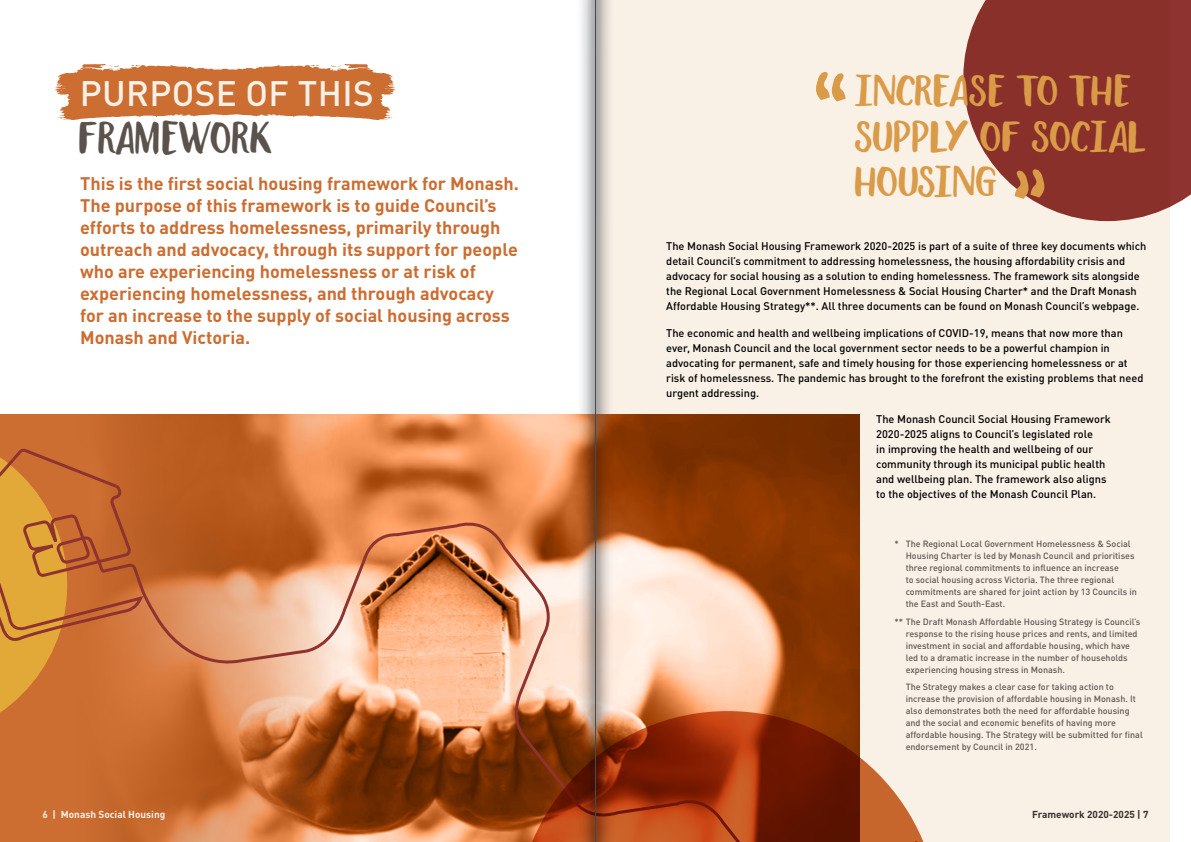
<style>
.page{position:relative;width:1191px;height:842px;background:#fff}
.page>*{position:absolute;margin:0;border:0;box-sizing:border-box;transform-origin:0 0}
.t1{font:700 200px "Calibri";color:#000}
.Line_2_heading{font:700 40px "lovile Type";letter-spacing:.03em;color:#5c524c}
.quote{font:700 38px/45.6px "lovile Type";letter-spacing:.035em;color:#da9b48;scale:1.07 1}
.Line_1_heading{font:500 35px "DINOT";letter-spacing:.01em;color:#f9f0e6}
._1st_sentence{font:700 18px/22px "DINOT";color:#cc6d31}
.Para{font:500 11px/15px "DINOT";color:#000}
.t2{font:700 10px "DINOT";color:#f9f0e6}
.Reference_hyperlink{font:700 10px "DINOT";color:#3a2f2b}
.Ref{font:500 9px/12px "DINOT";color:#615855}
</style>
<div class="page">
<div style="left:595px;top:0;width:575px;height:842px;background:#f9f0e6"></div>
<svg style="left:0;top:414px;width:860px;height:428px;background:#c87a47"></svg>
<svg style="left:516px;top:711px;width:408px;height:131px;background:#9c4724"></svg>
<svg style="left:963px;top:0;width:228px;height:221px;background:#994a44"></svg>
<svg style="left:55px;top:64px;width:340px;height:56px;background:#d48553"></svg>
<svg style="left:575px;top:0;width:40px;height:842px"></svg>
<hr style="left:595px;top:0;width:1px;height:842px;background:#444a4f">
<svg style="left:1012px;top:168px;width:34px;height:32px"></svg>
<p class="Line_1_heading" style="left:80px;top:71px;width:295px">PURPOSE OF THIS</p>
<p class="Line_2_heading" style="left:80px;top:109px;width:193px">FRAMEWORK</p>
<p class="_1st_sentence" style="left:80px;top:172px;width:440px">This is the first social housing framework for Monash.<br>The purpose of this framework is to guide Council’s efforts to address homelessness, primarily through outreach and advocacy, through its support for people who are experiencing homelessness or at risk of experiencing homelessness, and through advocacy for an increase to the supply of social housing across Monash and Victoria.</p>
<p class="quote" style="left:855px;top:70px;width:272px">INCREASE TO THE<br>SUPPLY OF SOCIAL<br>HOUSING</p>
<h1 class="t1" style="left:610px;top:521px;width:583px;rotate:-43deg">DRAFT</h1>
<p class="Para" style="left:666px;top:239px;width:482px">The Monash Social Housing Framework 2020-2025 is part of a suite of three key documents which detail Council’s commitment to addressing homelessness, the housing affordability crisis and advocacy for social housing as a solution to ending homelessness. The framework sits alongside the Regional Local Government Homelessness &amp; Social Housing Charter* and the Draft Monash Affordable Housing Strategy**. All three documents can be found on Monash Council’s webpage.</p>
<p class="Para" style="left:666px;top:325px;width:479px">The economic and health and wellbeing implications of COVID-19, means that now more than ever, Monash Council and the local government sector needs to be a powerful champion in advocating for permanent, safe and timely housing for those experiencing homelessness or at risk of homelessness. The pandemic has brought to the forefront the existing problems that need urgent addressing.</p>
<p class="Para" style="left:876px;top:411px;width:236px">The Monash Council Social Housing Framework 2020-2025 aligns to Council’s legislated role<br>in improving the health and wellbeing of our community through its municipal public health and wellbeing plan. The framework also aligns to the objectives of the Monash Council Plan.</p>
<p class="Ref" style="left:905px;top:537px;width:233px;text-indent:-11px">* The Regional Local Government Homelessness &amp; Social Housing Charter is led by Monash Council and prioritises three regional commitments to influence an increase<br>to social housing across Victoria. The three regional commitments are shared for joint action by 13 Councils in the East and South-East.</p>
<p class="Ref" style="left:905px;top:615px;width:236px;text-indent:-11px">** The Draft Monash Affordable Housing Strategy is Council’s response to the rising house prices and rents, and limited investment in social and affordable housing, which have led to a dramatic increase in the number of households experiencing housing stress in Monash.</p>
<p class="Ref" style="left:905px;top:681px;width:239px">The Strategy makes a clear case for taking action to increase the provision of affordable housing in Monash. It also demonstrates both the need for affordable housing and the social and economic benefits of having more affordable housing. The Strategy will be submitted for final endorsement by Council in 2021.</p>
<p class="t2" style="left:43px;top:808px;width:124px">6 | Monash Social Housing</p>
<p class="Reference_hyperlink" style="left:1032px;top:808px;width:118px">Framework 2020-2025 | 7</p>
</div>
